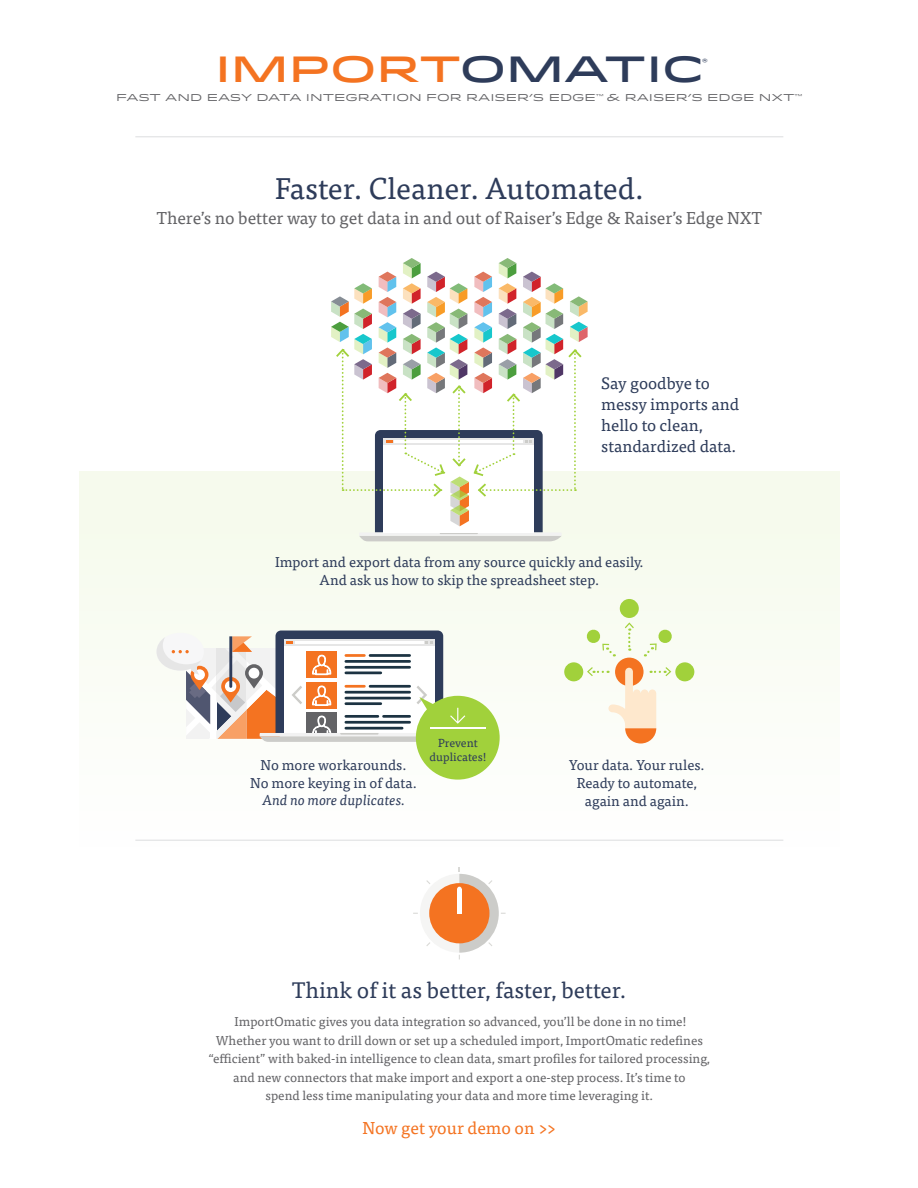
<style>
.page{position:relative;width:918px;height:1188px;background:#fff}
.page>*{position:absolute;margin:0;border:0;box-sizing:border-box;transform-origin:0 0}
.t1{font:500 36.45px "Idlewild";color:#f47321}
.t2{font:30px "Tisa Pro";color:#2e3c5a}
.t3{font:22.5px "Tisa Pro";color:#2e3c5a}
.t4{font:17.25px "Tisa Pro";color:#636366}
.t5{font:17.25px "Tisa Pro";color:#f47321}
.t6{font:16.5px/20.9px "Tisa Pro";color:#2e3c5a}
.t7{font:14.25px/17.9px "Tisa Pro";color:#2e3c5a;text-align:center}
.t8{font:italic 14.25px "Tisa Pro";color:#2e3c5a}
.t9{font:12.9px/18.6px "Tisa Pro";color:#636366;text-align:center}
.t10{font:11.7px "Tisa Pro";color:#2e3c5a}
.t11{font:9.9px "Idlewild";color:#636366}
.t12{font:500 7.05px "Idlewild";color:#2e3c5a}
.s1{color:#2e3c5a}
</style>
<div class="page">
<div style="left:420px;top:874px;width:79px;height:79px;background:#f5f5f4;border-radius:50%"></div>
<div style="left:429px;top:883px;width:60px;height:60px;background:#f47321;border-radius:50%"></div>
<svg style="left:457px;top:878px;width:49px;height:81px"></svg>
<div style="left:79px;top:471px;width:761px;height:407px;background:#fafcf4"></div>
<hr style="left:135px;top:840px;width:648px;height:1px;background:#dcdddf">
<hr style="left:135px;top:136px;width:648px;height:1px;background:#dcdddf">
<svg style="left:331px;top:258px;width:257px;height:283px"></svg>
<svg style="left:157px;top:631px;width:343px;height:149px"></svg>
<div style="left:620px;top:599px;width:19px;height:19px;background:#a1d13b;border-radius:50%"></div>
<div style="left:564px;top:662px;width:19px;height:19px;background:#a1d13b;border-radius:50%"></div>
<div style="left:675px;top:662px;width:19px;height:19px;background:#a1d13b;border-radius:50%"></div>
<div style="left:615px;top:658px;width:29px;height:28px;background:#f47321;border-radius:50%"></div>
<svg style="left:625px;top:622px;width:9px;height:29px"></svg>
<svg style="left:644px;top:629px;width:28px;height:28px"></svg>
<svg style="left:587px;top:667px;width:84px;height:77px"></svg>
<svg style="left:586px;top:629px;width:29px;height:28px"></svg>
<p class="t1" style="left:215px;top:41px;width:491px">IMPORT<span class="s1">OMATIC</span></p>
<p class="t12" style="left:702px;top:57px;width:7px">®</p>
<p class="t11" style="left:116px;top:90px;width:688px">FAST AND EASY DATA INTEGRATION FOR RAISER’S EDGE<sup>™</sup> &amp; RAISER’S EDGE NXT<sup>™</sup></p>
<p class="t2" style="left:275px;top:166px;width:370px">Faster. Cleaner. Automated.</p>
<p class="t4" style="left:157px;top:205px;width:606px">There’s no better way to get data in and out of Raiser’s Edge &amp; Raiser’s Edge NXT</p>
<p class="t6" style="left:601px;top:372px;width:139px">Say goodbye to messy imports and hello to clean,</p>
<p class="t6" style="left:601px;top:434px;width:137px">standardized data.</p>
<p class="t7" style="left:275px;top:552px;width:370px">Import and export data from any source quickly and easily.<br>And ask us how to skip the spreadsheet step.</p>
<p class="t7" style="left:261px;top:755px;width:147px">No more workarounds.</p>
<p class="t7" style="left:250px;top:773px;width:168px">No more keying in of data.</p>
<p class="t8" style="left:262px;top:789px;width:144px">And no more duplicates.</p>
<p class="t10" style="left:438px;top:734px;width:41px">Prevent</p>
<p class="t10" style="left:430px;top:748px;width:58px">duplicates!</p>
<p class="t7" style="left:569px;top:756px;width:137px">Your data. Your rules.</p>
<p class="t7" style="left:577px;top:773px;width:122px">Ready to automate,</p>
<p class="t7" style="left:585px;top:791px;width:105px">again and again.</p>
<p class="t3" style="left:292px;top:973px;width:336px">Think of it as better, faster, better.</p>
<p class="t9" style="left:209px;top:1012px;width:503px">ImportOmatic gives you data integration so advanced, you’ll be done in no time!<br>Whether you want to drill down or set up a scheduled import, ImportOmatic redefines “efficient” with baked-in intelligence to clean data, smart profiles for tailored processing, and new connectors that make import and export a one-step process. It’s time to<br>spend less time manipulating your data and more time leveraging it.</p>
<p class="t5" style="left:362px;top:1115px;width:195px">Now get your demo on &gt;&gt;</p>
</div>
